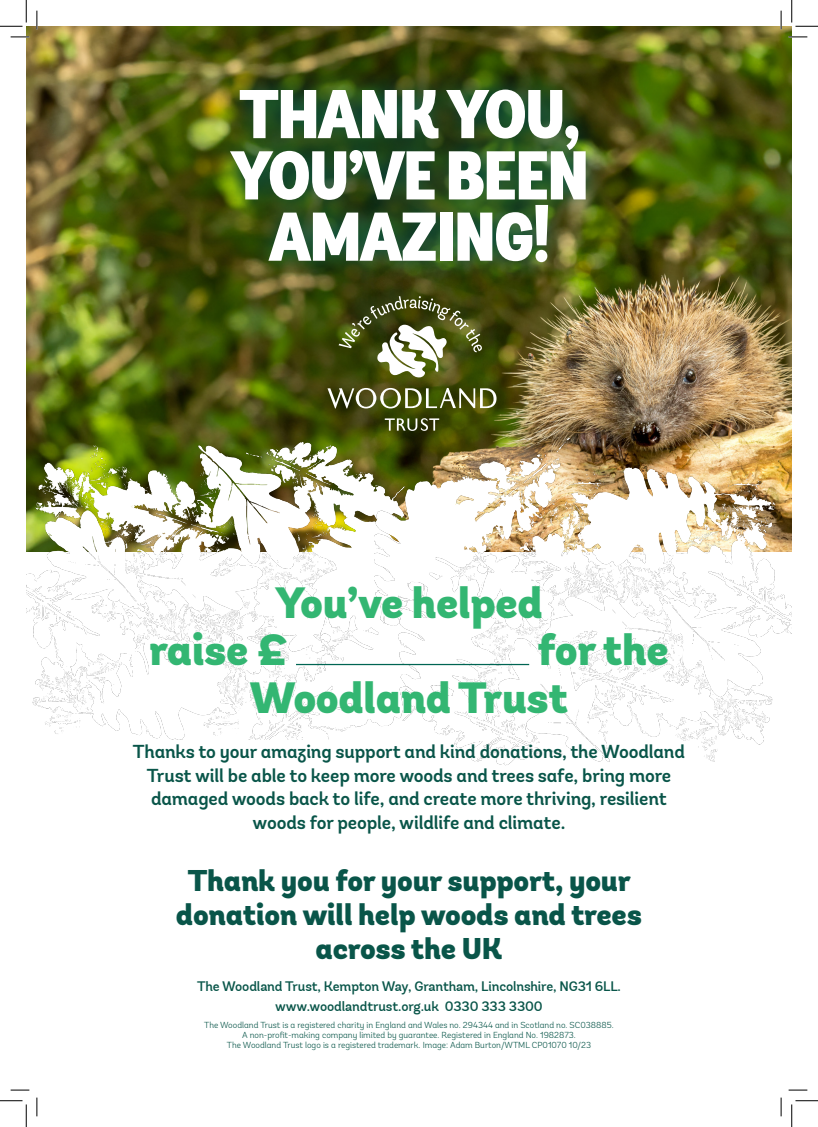
<style>
.page{position:relative;width:818px;height:1127px;background:#fff}
.page>*{position:absolute;margin:0;border:0;box-sizing:border-box;transform-origin:0 0}
.Page_1_body_copy_P{font:900 condensed 68.75px/61.2px "Andes";letter-spacing:-.02em;color:#fff;text-align:center}
.Page_1_body_copy_P-2{font:900 43.75px/47.5px "Andes";letter-spacing:-.01em;color:#33b672}
.Page_1_body_copy_P-3{font:900 30px/33.8px "Andes";letter-spacing:-.01em;color:#095549;text-align:center}
.Page_1_body_copy_P-4{font:600 18.75px/23.8px "Andes";letter-spacing:-.01em;color:#095549;text-align:center}
.t1{font:500 13.75px/20px "Andes";letter-spacing:-.01em;color:#095549;text-align:center}
.t2{font:300 8.75px/10px "Andes";color:#095549;text-align:center}
</style>
<div class="page">
<img style="left:26px;top:26px;width:766px;height:414px">
<img style="left:26px;top:440px;width:348px;height:298px">
<img style="left:374px;top:430px;width:418px;height:336px">
<hr style="left:296px;top:663px;width:233px;height:2px;background:#006553">
<img style="left:210px;top:67px;width:399px;height:217px">
<svg style="left:327px;top:388px;width:169px;height:20px"></svg>
<svg style="left:385px;top:418px;width:54px;height:12px"></svg>
<svg style="left:339px;top:296px;width:143px;height:81px"></svg>
<svg style="left:11px;top:36px;width:18px;height:2px"></svg>
<svg style="left:788px;top:36px;width:19px;height:2px"></svg>
<svg style="left:11px;top:1089px;width:18px;height:1px"></svg>
<svg style="left:788px;top:1089px;width:19px;height:1px"></svg>
<svg style="left:36px;top:11px;width:2px;height:18px"></svg>
<svg style="left:36px;top:1097px;width:2px;height:18px"></svg>
<svg style="left:780px;top:11px;width:2px;height:18px"></svg>
<svg style="left:780px;top:1097px;width:2px;height:18px"></svg>
<svg style="left:0;top:0;width:27px;height:27px"></svg>
<svg style="left:0;top:1100px;width:27px;height:26px"></svg>
<svg style="left:791px;top:0;width:27px;height:27px"></svg>
<svg style="left:791px;top:1100px;width:27px;height:26px"></svg>
<p class="Page_1_body_copy_P" style="left:231px;top:87px;width:360px">THANK YOU,<br>YOU’VE BEEN<br>AMAZING!</p>
<p class="Page_1_body_copy_P-2" style="left:149px;top:580px;width:395px;text-indent:126px">You’ve helped raise £</p>
<p class="Page_1_body_copy_P-2" style="left:250px;top:628px;width:421px;text-indent:287px">for the<br>Woodland Trust</p>
<p class="Page_1_body_copy_P-4" style="left:133px;top:739px;width:553px">Thanks to your amazing support and kind donations, the Woodland Trust will be able to keep more woods and trees safe, bring more damaged woods back to life, and create more thriving, resilient woods for people, wildlife and climate.</p>
<p class="Page_1_body_copy_P-3" style="left:176px;top:865px;width:467px">Thank you for your support, your donation will help woods and trees across the UK</p>
<p class="t1" style="left:197px;top:976px;width:425px">The Woodland Trust, Kempton Way, Grantham, Lincolnshire, NG31 6LL. www.woodlandtrust.org.uk 0330 333 3300</p>
<p class="t2" style="left:204px;top:1019px;width:411px">The Woodland Trust is a registered charity in England and Wales no. 294344 and in Scotland no. SC038885.<br>A non-profit-making company limited by guarantee. Registered in England No. 1982873.<br>The Woodland Trust logo is a registered trademark. Image: Adam Burton/WTML CP01070 10/23</p>
</div>
